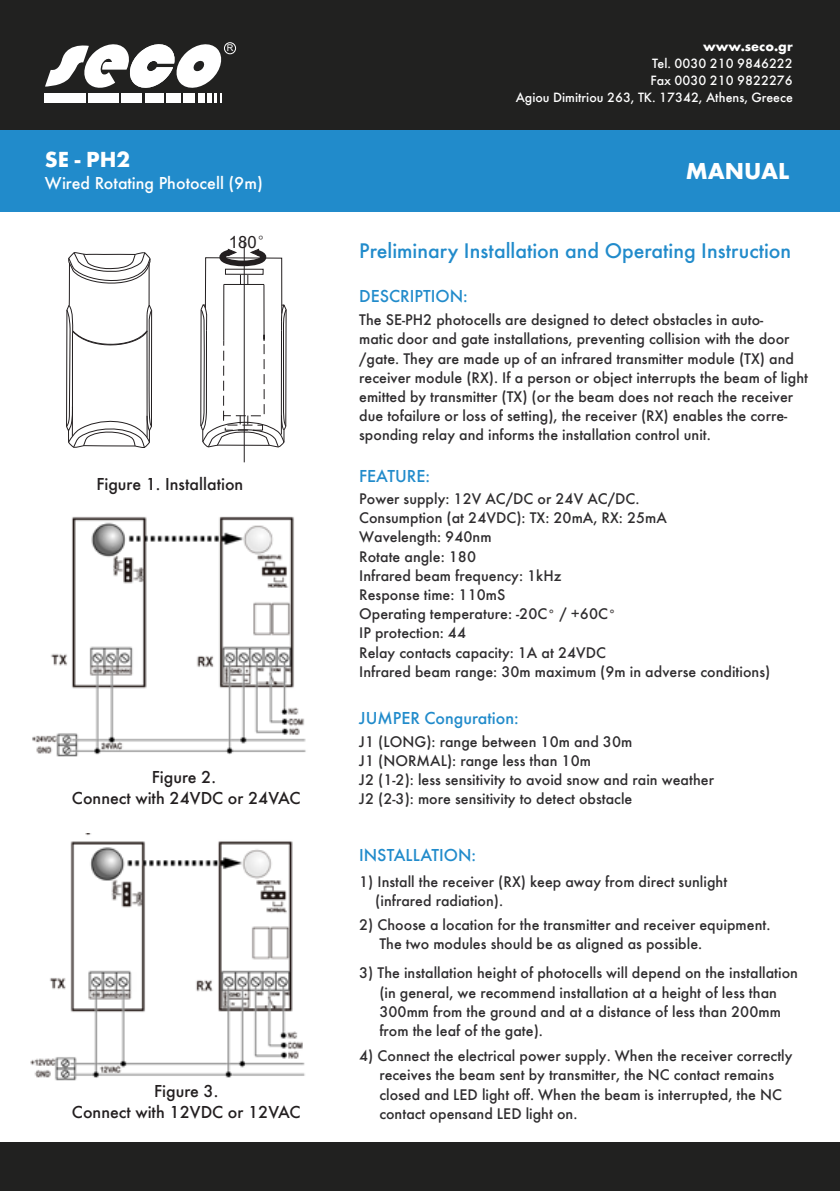
<style>
.page{position:relative;width:840px;height:1191px;background:#fff}
.page>*{position:absolute;margin:0;border:0;box-sizing:border-box;transform-origin:0 0}
.t1{font:700 24px "Futura";color:#fff}
.t2{font:700 22.6px "Futura";color:#fff}
.t3{font:500 22px "Futura";color:#218bcb}
.t4{font:500 18px/21.6px "Futura";color:#231f20;text-align:center}
.t5{font:500 18px "Futura";color:#218bcb}
.t6{font:500 18px "Futura";color:#fff}
.t7{font:16.8px "Arial";color:#231f20}
.t8{font:500 16px/19.2px "Futura";color:#2f2d2f}
.t9{font:500 14px/16.8px "Futura";color:#fff;text-align:right}
.t10{font:700 14px "Futura";color:#fff}
.t11{font:9.2px "Arial";color:#fff}
.s1{font-family:"Sim Sun"}
.s2{font-size:14px;color:#514d4d}
</style>
<div class="page">
<div style="left:0;top:0;width:839px;height:130px;background:#212120"></div>
<div style="left:0;top:1142px;width:839px;height:49px;background:#212120"></div>
<div style="left:0;top:130px;width:839px;height:81px;background:#218bcb"></div>
<img style="left:32px;top:516px;width:274px;height:241px">
<img style="left:30px;top:833px;width:275px;height:248px">
<svg style="left:65px;top:211px;width:88px;height:237px"></svg>
<svg style="left:222px;top:42px;width:43px;height:1039px"></svg>
<hr style="left:243px;top:242px;width:1px;height:220px;background:#231f20">
<svg style="left:200px;top:245px;width:87px;height:203px"></svg>
<div style="left:224px;top:42px;width:12px;height:12px;border:1px solid #fff;border-radius:50%"></div>
<svg style="left:45px;top:42px;width:179px;height:61px"></svg>
<hr style="left:207px;top:93px;width:4px;height:10px;background:#fff">
<div style="left:44px;top:93px;width:42px;height:10px;background:#fff"></div>
<div style="left:88px;top:93px;width:31px;height:10px;background:#fff"></div>
<div style="left:122px;top:93px;width:20px;height:10px;background:#fff"></div>
<div style="left:145px;top:93px;width:18px;height:10px;background:#fff"></div>
<div style="left:166px;top:93px;width:14px;height:10px;background:#fff"></div>
<div style="left:183px;top:93px;width:12px;height:10px;background:#fff"></div>
<div style="left:198px;top:93px;width:6px;height:10px;background:#fff"></div>
<p class="t11" style="left:226px;top:42px;width:8px">R</p>
<h2 class="t2" style="left:45px;top:146px;width:86px">SE - PH2</h2>
<p class="t6" style="left:45px;top:172px;width:219px">Wired Rotating Photocell (9m)</p>
<p class="t7" style="left:229px;top:231px;width:46px">180<span class="s1">°</span></p>
<p class="t4" style="left:96px;top:473px;width:148px">Figure 1. Installation</p>
<p class="t4" style="left:72px;top:765px;width:230px">Figure 2.<br>Connect with 24VDC or 24VAC</p>
<p class="t4" style="left:72px;top:1079px;width:230px">Figure 3.<br>Connect with 12VDC or 12VAC</p>
<p class="t10" style="left:702px;top:38px;width:91px">www.seco.gr</p>
<p class="t9" style="left:515px;top:55px;width:278px">Tel. 0030 210 9846222<br>Fax 0030 210 9822276<br>Agiou Dimitriou 263, TK. 17342, Athens, Greece</p>
<h1 class="t1" style="left:685px;top:156px;width:105px">MANUAL</h1>
<h3 class="t3" style="left:359px;top:238px;width:433px">Preliminary Installation and Operating Instruction</h3>
<p class="t5" style="left:359px;top:285px;width:110px">DESCRIPTION:</p>
<p class="t8" style="left:359px;top:310px;width:450px">The SE-PH2 photocells are designed to detect obstacles in auto-<br>matic door and gate installations, preventing collision with the door /gate. They are made up of an infrared transmitter module (TX) and receiver module (RX). If a person or object interrupts the beam of light emitted by transmitter (TX) (or the beam does not reach the receiver due tofailure or loss of setting), the receiver (RX) enables the corre&shy;sponding relay and informs the installation control unit.</p>
<p class="t5" style="left:359px;top:465px;width:72px">FEATURE:</p>
<p class="t8" style="left:359px;top:489px;width:412px">Power supply: 12V AC/DC or 24V AC/DC.<br>Consumption (at 24VDC): TX: 20mA, RX: 25mA<br>Wavelength: 940nm<br>Rotate angle: 180<br>Infrared beam frequency: 1kHz<br>Response time: 110mS<br>Operating temperature: -20C<span class="s2">°</span> / +60C<span class="s2">°<br></span>IP protection: 44<br>Relay contacts capacity: 1A at 24VDC<br>Infrared beam range: 30m maximum (9m in adverse conditions)</p>
<p class="t5" style="left:359px;top:707px;width:161px">JUMPER Conguration:</p>
<p class="t8" style="left:359px;top:731px;width:356px">J1 (LONG): range between 10m and 30m<br>J1 (NORMAL): range less than 10m<br>J2 (1-2): less sensitivity to avoid snow and rain weather J2 (2-3): more sensitivity to detect obstacle</p>
<p class="t5" style="left:359px;top:844px;width:118px">INSTALLATION:</p>
<p class="t8" style="left:375px;top:871px;width:353px;text-indent:-16px">1) Install the receiver (RX) keep away from direct sunlight (infrared radiation).</p>
<p class="t8" style="left:379px;top:915px;width:392px;text-indent:-20px">2) Choose a location for the transmitter and receiver equipment.<br>The two modules should be as aligned as possible.</p>
<p class="t8" style="left:379px;top:963px;width:420px;text-indent:-20px">3) The installation height of photocells will depend on the installation (in general, we recommend installation at a height of less than 300mm from the ground and at a distance of less than 200mm from the leaf of the gate).</p>
<p class="t8" style="left:379px;top:1046px;width:414px;text-indent:-20px">4) Connect the electrical power supply. When the receiver correctly receives the beam sent by transmitter, the NC contact remains closed and LED light off. When the beam is interrupted, the NC contact opensand LED light on.</p>
</div>
